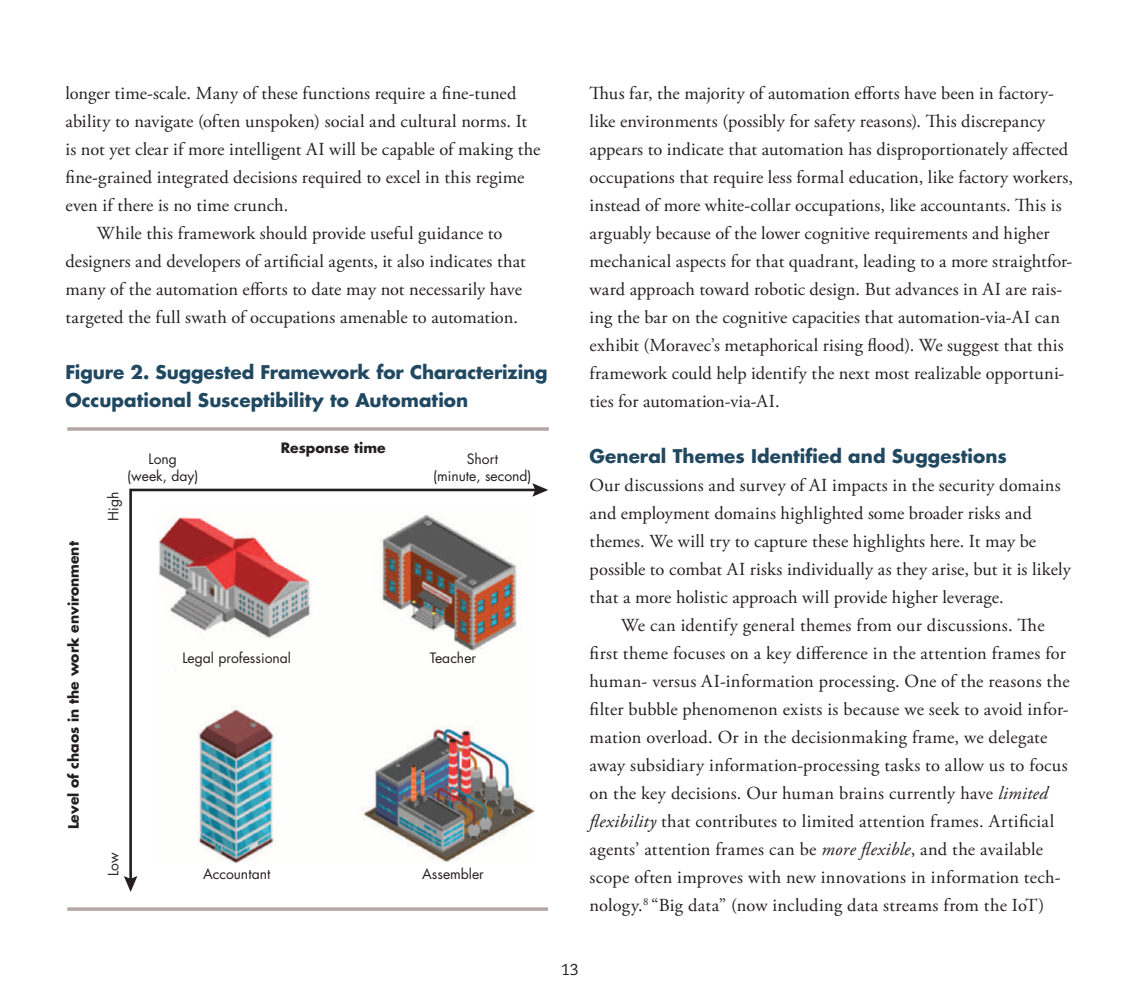
<style>
.page{position:relative;width:1135px;height:1008px;background:#fff}
.page>*{position:absolute;margin:0;border:0;box-sizing:border-box;transform-origin:0 0}
.t1{font:18.38px/28px "Adobe Garamond Pro";letter-spacing:.01em;color:#231f20}
.t2{font:700 18.38px/28px "Futura Std";color:#204860}
.t3{font:15.75px "Caecilia LT Std";color:#231f20}
.t4{font:13.83px/16.6px "Futura Std";color:#231f20;text-align:center}
.t5{font:700 13.83px "Futura Std";color:#231f20}
.s1{font-style:italic}
</style>
<div class="page">
<svg style="left:67px;top:907px;width:481px;height:4px;background:#bcb2ae"></svg>
<svg style="left:67px;top:427px;width:481px;height:4px;background:#bcb2ae"></svg>
<img style="left:129px;top:488px;width:406px;height:389px">
<svg style="left:532px;top:483px;width:16px;height:14px"></svg>
<svg style="left:124px;top:876px;width:13px;height:16px"></svg>
<p class="t1" style="left:65px;top:83px;width:452px">longer time-scale. Many of these functions require a fine-tuned</p>
<p class="t1" style="left:65px;top:111px;width:463px">ability to navigate (often unspoken) social and cultural norms. It</p>
<p class="t1" style="left:65px;top:139px;width:476px">is not yet clear if more intelligent AI will be capable of making the</p>
<p class="t1" style="left:65px;top:167px;width:460px">fine-grained integrated decisions required to excel in this regime</p>
<p class="t1" style="left:65px;top:195px;width:224px">even if there is no time crunch.</p>
<p class="t1" style="left:97px;top:223px;width:407px">While this framework should provide useful guidance to</p>
<p class="t1" style="left:65px;top:251px;width:462px">designers and developers of artificial agents, it also indicates that</p>
<p class="t1" style="left:65px;top:279px;width:458px">many of the automation efforts to date may not necessarily have</p>
<p class="t1" style="left:65px;top:307px;width:454px">targeted the full swath of occupations amenable to automation.</p>
<p class="t2" style="left:65px;top:361px;width:483px">Figure 2. Suggested Framework for Characterizing<br>Occupational Susceptibility to Automation</p>
<p class="t5" style="left:66px;top:829px;width:290px;rotate:-90deg">Level of chaos in the work environment</p>
<p class="t4" style="left:127px;top:453px;width:73px">Long (week, day)</p>
<p class="t4" style="left:107px;top:521px;width:30px;rotate:-90deg">High</p>
<p class="t5" style="left:281px;top:440px;width:106px">Response time</p>
<p class="t4" style="left:182px;top:652px;width:110px">Legal professional</p>
<p class="t4" style="left:107px;top:876px;width:25px;rotate:-90deg">Low</p>
<p class="t4" style="left:203px;top:867px;width:69px">Accountant</p>
<p class="t4" style="left:433px;top:453px;width:100px">Short<br>(minute, second)</p>
<p class="t4" style="left:430px;top:652px;width:48px">Teacher</p>
<p class="t4" style="left:422px;top:867px;width:63px">Assembler</p>
<p class="t1" style="left:589px;top:83px;width:484px">Thus far, the majority of automation efforts have been in factory&shy;like environments (possibly for safety reasons). This discrepancy appears to indicate that automation has disproportionately affected occupations that require less formal education, like factory workers, instead of more white-collar occupations, like accountants. This is arguably because of the lower cognitive requirements and higher mechanical aspects for that quadrant, leading to a more straightfor&shy;ward approach toward robotic design. But advances in AI are rais&shy;ing the bar on the cognitive capacities that automation-via-AI can exhibit (Moravec’s metaphorical rising flood). We suggest that this framework could help identify the next most realizable opportuni&shy;ties for automation-via-AI.</p>
<p class="t2" style="left:589px;top:445px;width:418px">General Themes Identified and Suggestions</p>
<p class="t1" style="left:589px;top:475px;width:482px">Our discussions and survey of AI impacts in the security domains and employment domains highlighted some broader risks and themes. We will try to capture these highlights here. It may be possible to combat AI risks individually as they arise, but it is likely that a more holistic approach will provide higher leverage.</p>
<p class="t1" style="left:589px;top:615px;width:481px;text-indent:31px">We can identify general themes from our discussions. The first theme focuses on a key difference in the attention frames for human- versus AI-information processing. One of the reasons the filter bubble phenomenon exists is because we seek to avoid infor&shy;mation overload. Or in the decisionmaking frame, we delegate away subsidiary information-processing tasks to allow us to focus on the key decisions. Our human brains currently have <span class="s1">limited flexibility</span> that contributes to limited attention frames. Artificial agents’ attention frames can be <span class="s1">more flexible</span>, and the available scope often improves with new innovations in information tech&shy;nology.<sup>8</sup> “Big data” (now including data streams from the IoT)</p>
<p class="t3" style="left:561px;top:960px;width:19px">13</p>
</div>
